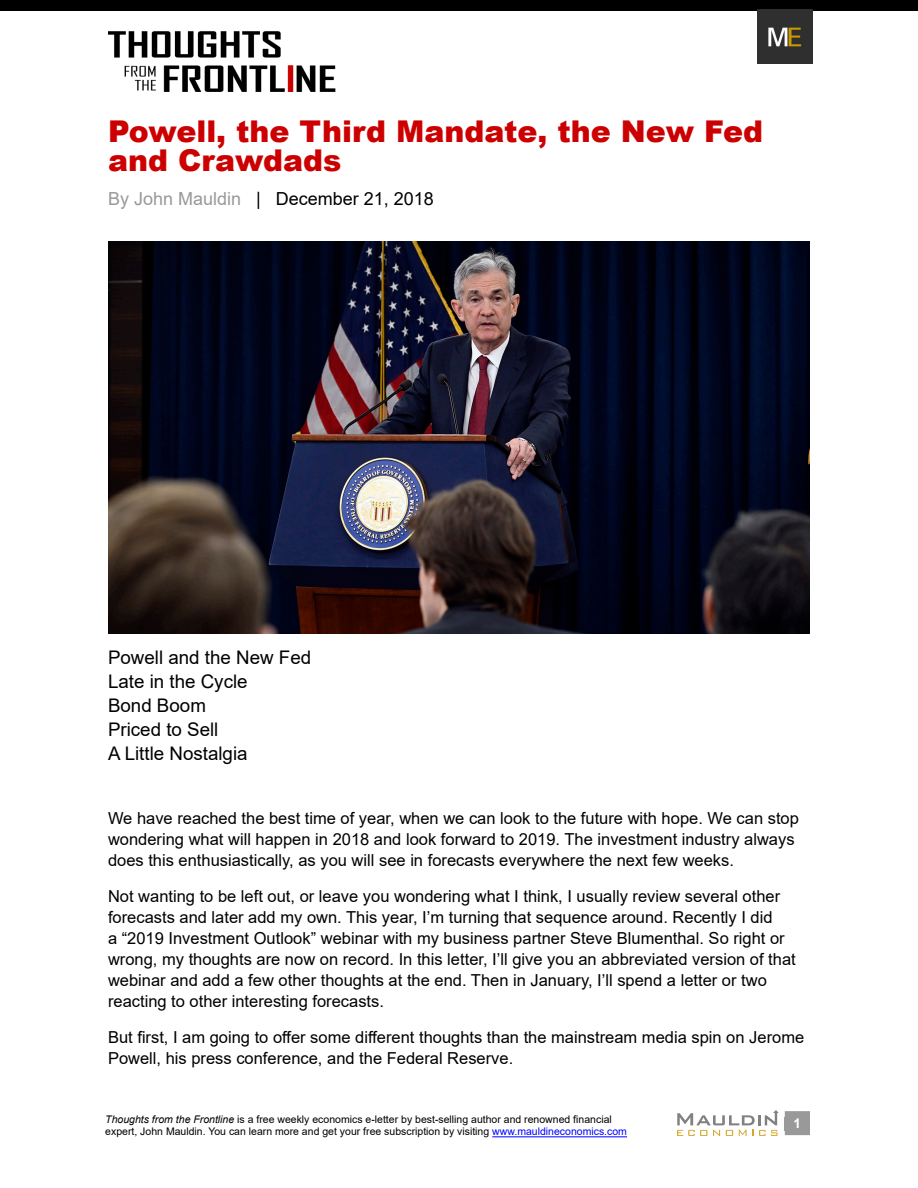
<style>
.page{position:relative;width:918px;height:1188px;background:#fff}
.page>*{position:absolute;margin:0;border:0;box-sizing:border-box;transform-origin:0 0}
.FirstHeading{font:900 30px/28.5px "Arial";color:#cc0001}
.TOC-Subhead{font:18.75px "Arial";color:#000}
.Date-Issue{font:18px "Arial";color:#000}
.Body-Text{font:16.5px/21px "Arial";color:#000}
.Pagination{font:700 13.5px "Arial";color:#fff}
.t1{font:10.5px/12.6px "Arial";color:#000}
.s1{color:#999}
.s2{font-style:italic}
.s3{color:#00f}
</style>
<div class="page">
<div style="left:785px;top:1111px;width:25px;height:24px;background:#999"></div>
<hr style="left:492px;top:1136px;width:135px;height:1px;background:#00f">
<img style="left:108px;top:31px;width:228px;height:61px">
<div style="left:0;top:0;width:918px;height:11px;background:#000"></div>
<img style="left:758px;top:9px;width:55px;height:55px">
<svg style="left:677px;top:1110px;width:102px;height:26px"></svg>
<img style="left:108px;top:242px;width:702px;height:392px">
<p class="FirstHeading" style="left:108px;top:116px;width:657px">Powell, the Third Mandate, the New Fed and Crawdads</p>
<p class="Date-Issue" style="left:108px;top:187px;width:327px"><span class="s1">By John Mauldin</span> | December 21, 2018</p>
<p class="TOC-Subhead" style="left:108px;top:644px;width:205px">Powell and the New Fed</p>
<p class="TOC-Subhead" style="left:108px;top:668px;width:141px">Late in the Cycle</p>
<p class="TOC-Subhead" style="left:108px;top:692px;width:99px">Bond Boom</p>
<p class="TOC-Subhead" style="left:108px;top:716px;width:112px">Priced to Sell</p>
<p class="TOC-Subhead" style="left:108px;top:740px;width:141px">A Little Nostalgia</p>
<p class="Body-Text" style="left:108px;top:808px;width:692px">We have reached the best time of year, when we can look to the future with hope. We can stop wondering what will happen in 2018 and look forward to 2019. The investment industry always does this enthusiastically, as you will see in forecasts everywhere the next few weeks.</p>
<p class="Body-Text" style="left:108px;top:886px;width:689px">Not wanting to be left out, or leave you wondering what I think, I usually review several other forecasts and later add my own. This year, I’m turning that sequence around. Recently I did<br>a “2019 Investment Outlook” webinar with my business partner Steve Blumenthal. So right or wrong, my thoughts are now on record. In this letter, I’ll give you an abbreviated version of that webinar and add a few other thoughts at the end. Then in January, I’ll spend a letter or two reacting to other interesting forecasts.</p>
<p class="Body-Text" style="left:108px;top:1027px;width:698px">But first, I am going to offer some different thoughts than the mainstream media spin on Jerome<br>Powell, his press conference, and the Federal Reserve.</p>
<p class="t1" style="left:105px;top:1113px;width:523px"><span class="s2">Thoughts from the Frontline</span> is a free weekly economics e-letter by best-selling author and renowned financial expert, John Mauldin. You can learn more and get your free subscription by visiting <span class="s3">www.mauldineconomics.com</span></p>
<p class="Pagination" style="left:794px;top:1113px;width:9px">1</p>
</div>
